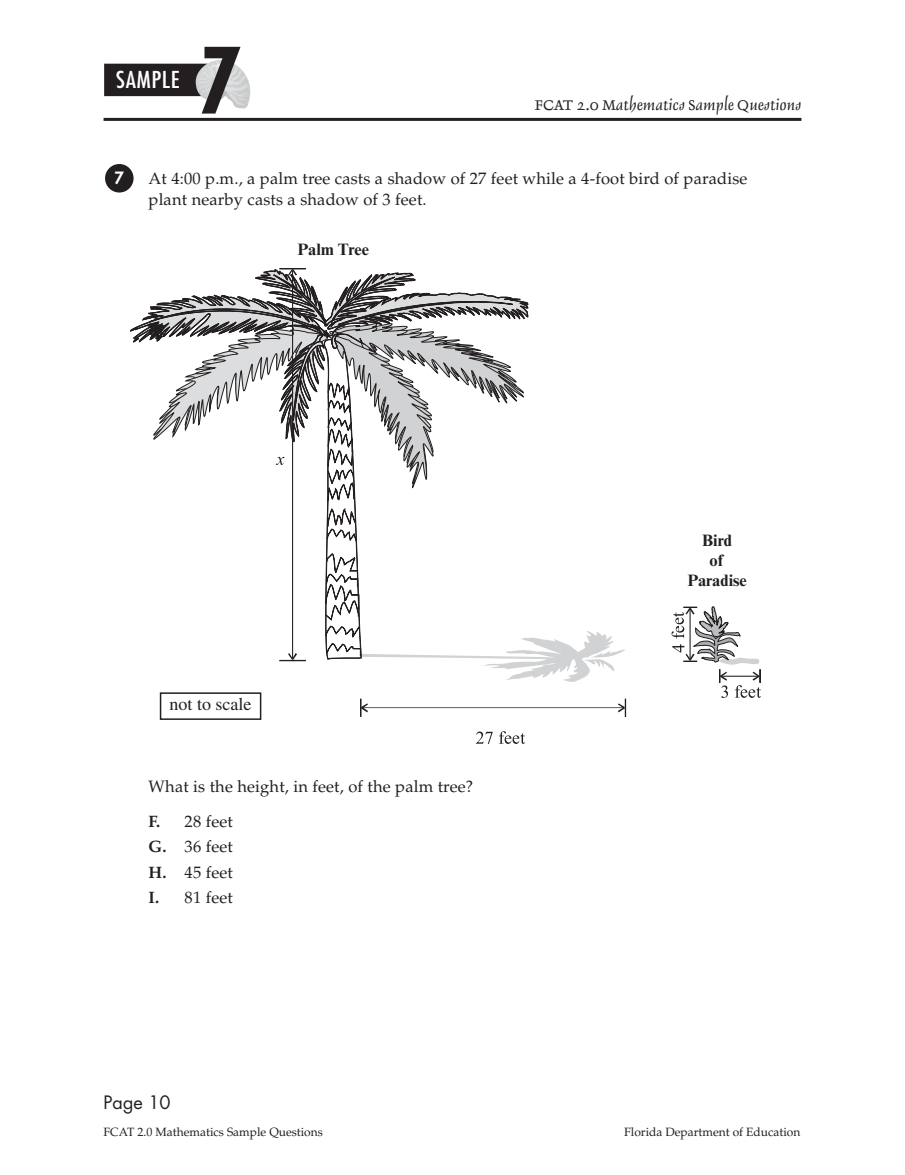
<style>
.page{position:relative;width:905px;height:1175px;background:#fff}
.page>*{position:absolute;margin:0;border:0;box-sizing:border-box;transform-origin:0 0}
.t1{font:700 condensed 88.5px "Futura Std";color:#231f20}
.t2{font:condensed 22.65px "Futura Std";letter-spacing:.03em;color:#fff;scale:1.1 1}
.t3{font:18.75px "Delphin LT Std 1";color:#231f20}
.t4{font:18px "Times LT Std";color:#231f20}
.t5{font:18px "Futura Std";color:#231f20}
.t6{font:16.5px/21px "Palatino LT Std";letter-spacing:.01em;color:#231f20}
.t7{font:700 16.5px/19.8px "Times New Roman MT Std";color:#231f20;text-align:center}
.t8{font:800 16.5px "Futura Std";color:#fff}
.t9{font:12px "Palatino LT Std";color:#231f20}
.s1{font-weight:700}
</style>
<div class="page">
<hr style="left:104px;top:118px;width:697px;height:3px;background:#231f20">
<div style="left:160px;top:692px;width:101px;height:28px;border:2px solid #231f20"></div>
<div style="left:106px;top:65px;width:100px;height:30px;background:#231f20"></div>
<div style="left:104px;top:64px;width:104px;height:32px;border:2px solid #231f20"></div>
<img style="left:196px;top:60px;width:54px;height:49px">
<div style="left:105px;top:164px;width:29px;height:28px;background:#231f20;border-radius:50%"></div>
<svg style="left:476px;top:731px;width:16px;height:13px"></svg>
<svg style="left:499px;top:731px;width:26px;height:13px"></svg>
<svg style="left:360px;top:698px;width:266px;height:18px"></svg>
<svg style="left:129px;top:268px;width:496px;height:414px"></svg>
<svg style="left:671px;top:606px;width:90px;height:92px"></svg>
<h2 class="t2" style="left:116px;top:67px;width:59px">SAMPLE</h2>
<h1 class="t1" style="left:198px;top:31px;width:45px">7</h1>
<p class="t3" style="left:534px;top:93px;width:268px">FCAT 2.0 Mathematics Sample Questions</p>
<p class="t8" style="left:114px;top:168px;width:11px">7</p>
<p class="t6" style="left:148px;top:169px;width:600px">At 4:00 p.m., a palm tree casts a shadow of 27 feet while a 4-foot bird of paradise plant nearby casts a shadow of 3 feet.</p>
<p class="t7" style="left:297px;top:241px;width:73px">Palm Tree</p>
<p class="t4" style="left:169px;top:697px;width:83px">not to scale</p>
<p class="t6" style="left:148px;top:777px;width:326px">What is the height, in feet, of the palm tree?</p>
<p class="t6" style="left:148px;top:812px;width:86px"><span class="s1">F.</span> 28 feet</p>
<p class="t6" style="left:148px;top:838px;width:86px"><span class="s1">G.</span> 36 feet</p>
<p class="t6" style="left:148px;top:863px;width:86px"><span class="s1">H.</span> 45 feet</p>
<p class="t6" style="left:148px;top:889px;width:86px"><span class="s1">I.</span> 81 feet</p>
<p class="t7" style="left:687px;top:532px;width:61px">Bird<br>of<br>Paradise</p>
<p class="t5" style="left:104px;top:1092px;width:68px">Page 10</p>
<p class="t9" style="left:104px;top:1127px;width:221px">FCAT 2.0 Mathematics Sample Questions</p>
<p class="t9" style="left:624px;top:1127px;width:178px">Florida Department of Education</p>
</div>
